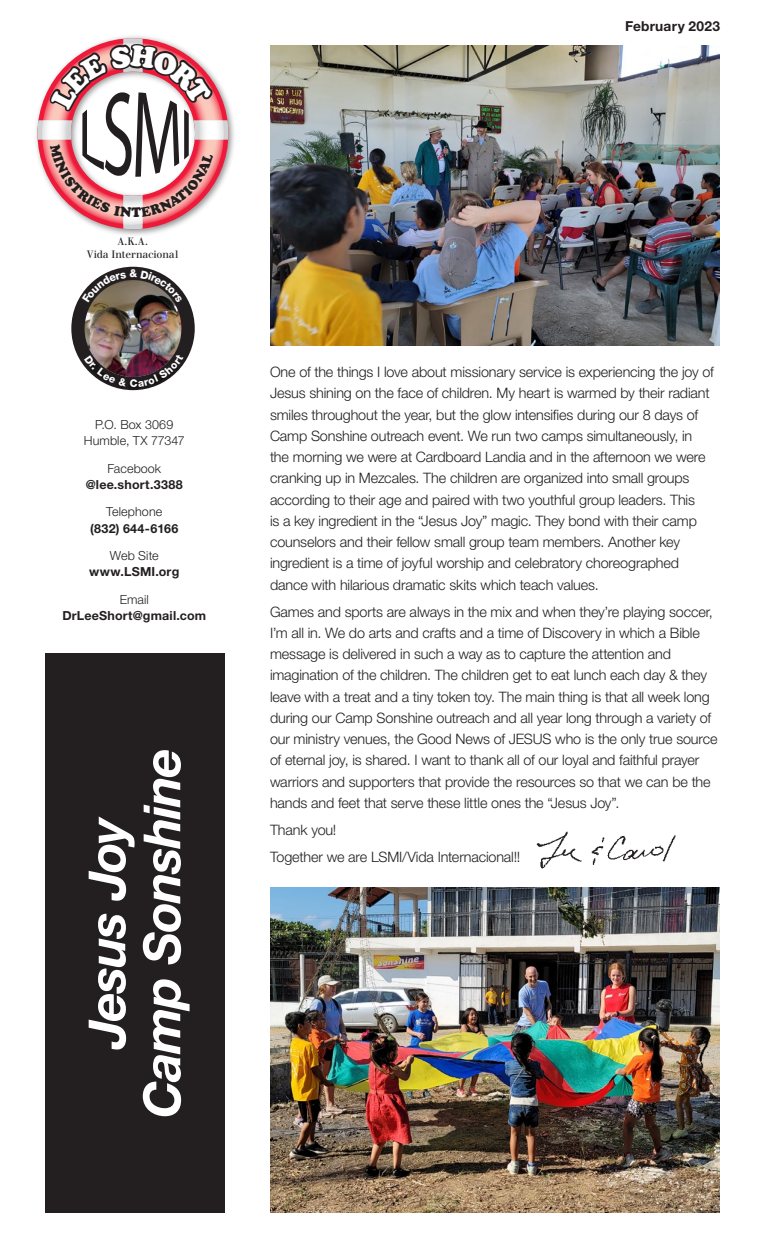
<style>
.page{position:relative;width:765px;height:1260px;background:#fff}
.page>*{position:absolute;margin:0;border:0;box-sizing:border-box;transform-origin:0 0}
.t1{font:italic 700 51.25px "Helvetica Neue LT Pro";letter-spacing:-.035em;color:#fff}
.Text{font:300 14.38px/21.2px "Helvetica Neue LT Pro";letter-spacing:-.01em;color:#231f20}
.t2{font:700 13.75px "Helvetica Neue LT Pro";letter-spacing:.015em;color:#231f20}
.t3{font:700 12.5px/16.2px "Helvetica Neue LT Pro";letter-spacing:.015em;color:#231f20;text-align:center}
.t4{font:300 12.5px "Helvetica Neue LT Pro";letter-spacing:.005em;color:#231f20}
.t5{font:10.5px/12.6px "Walbaum";letter-spacing:-.005em;color:#231f20;text-align:center}
.s1{font-weight:300}
</style>
<div class="page">
<div style="left:45px;top:654px;width:180px;height:559px;background:#231f20"></div>
<img style="left:73px;top:268px;width:122px;height:123px">
<img style="left:36px;top:102px;width:198px;height:133px">
<img style="left:270px;top:887px;width:450px;height:325px">
<img style="left:271px;top:45px;width:448px;height:301px">
<img style="left:536px;top:831px;width:140px;height:38px">
<svg style="left:84px;top:354px;width:100px;height:33px"></svg>
<svg style="left:38px;top:36px;width:190px;height:193px"></svg>
<svg style="left:82px;top:269px;width:100px;height:34px"></svg>
<p class="t2" style="left:625px;top:18px;width:96px">February 2023</p>
<p class="t5" style="left:87px;top:236px;width:93px">A.K.A.<br>Vida Internacional</p>
<p class="t4" style="left:95px;top:417px;width:79px">P.O. Box 3069</p>
<p class="t4" style="left:84px;top:433px;width:102px">Humble, TX 77347</p>
<p class="t3" style="left:86px;top:460px;width:98px"><span class="s1">Facebook </span>@lee.short.3388</p>
<p class="t4" style="left:106px;top:504px;width:57px">Telephone</p>
<p class="t3" style="left:90px;top:520px;width:89px">(832) 644-6166</p>
<p class="t4" style="left:110px;top:548px;width:50px">Web Site</p>
<p class="t3" style="left:89px;top:564px;width:92px">www.LSMI.org</p>
<p class="t4" style="left:120px;top:592px;width:31px">Email</p>
<p class="t3" style="left:62px;top:607px;width:145px">DrLeeShort@gmail.com</p>
<p class="t1" style="left:75px;top:1049px;width:237px;rotate:-90deg">Jesus Joy</p>
<p class="t1" style="left:130px;top:1118px;width:372px;rotate:-90deg">Camp Sonshine</p>
<p class="Text" style="left:270px;top:361px;width:445px">One of the things I love about missionary service is experiencing the joy of Jesus shining on the face of children. My heart is warmed by their radiant smiles throughout the year, but the glow intensifies during our 8 days of Camp Sonshine outreach event. We run two camps simultaneously, in the morning we were at Cardboard Landia and in the afternoon we were cranking up in Mezcales. The children are organized into small groups according to their age and paired with two youthful group leaders. This<br>is a key ingredient in the “Jesus Joy” magic. They bond with their camp counselors and their fellow small group team members. Another key ingredient is a time of joyful worship and celebratory choreographed dance with hilarious dramatic skits which teach values.</p>
<p class="Text" style="left:270px;top:601px;width:449px">Games and sports are always in the mix and when they’re playing soccer, I’m all in. We do arts and crafts and a time of Discovery in which a Bible message is delivered in such a way as to capture the attention and imagination of the children. The children get to eat lunch each day &amp; they leave with a treat and a tiny token toy. The main thing is that all week long during our Camp Sonshine outreach and all year long through a variety of our ministry venues, the Good News of JESUS who is the only true source of eternal joy, is shared. I want to thank all of our loyal and faithful prayer warriors and supporters that provide the resources so that we can be the hands and feet that serve these little ones the “Jesus Joy”.</p>
<p class="Text" style="left:270px;top:819px;width:68px">Thank you!</p>
<p class="Text" style="left:270px;top:846px;width:252px">Together we are LSMI/Vida Internacional!!</p>
</div>
